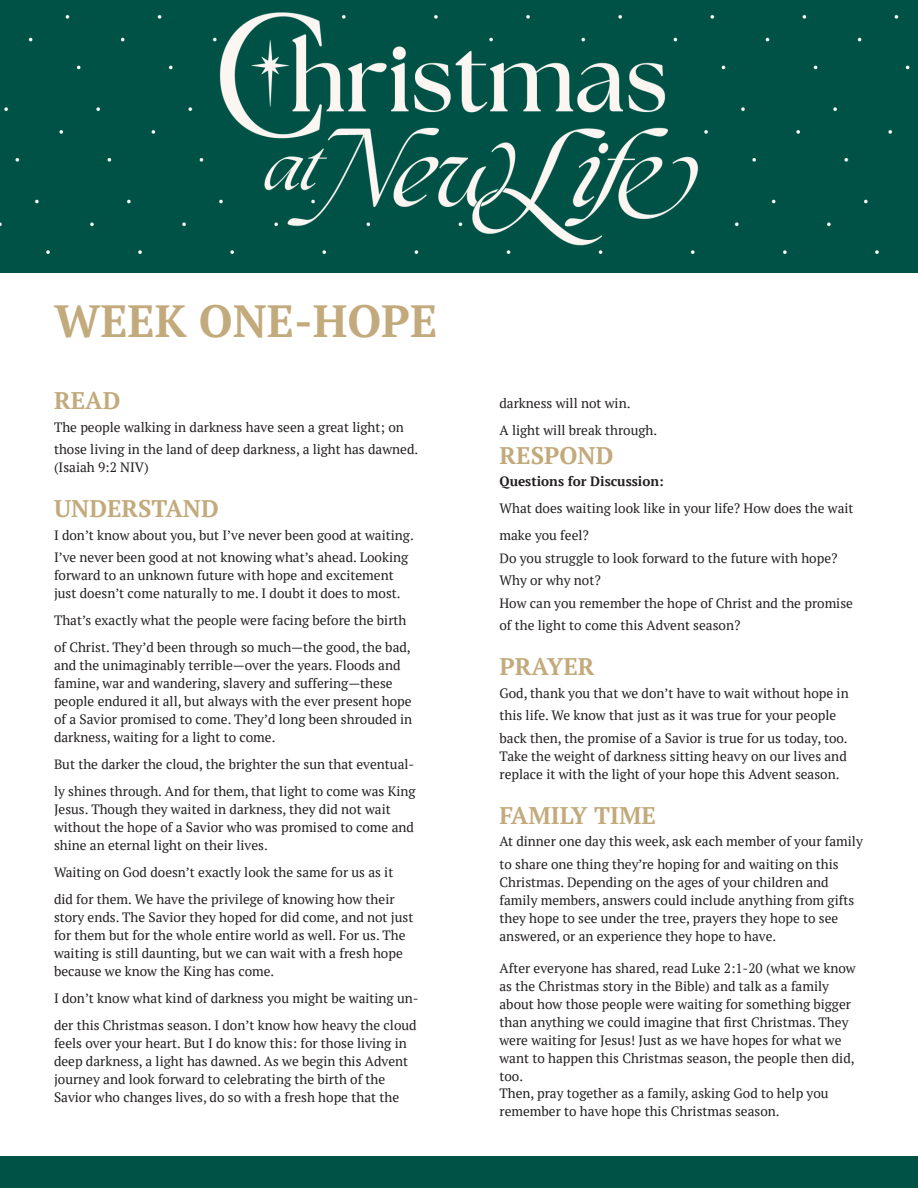
<style>
.page{position:relative;width:918px;height:1188px;background:#fff}
.page>*{position:absolute;margin:0;border:0;box-sizing:border-box;transform-origin:0 0}
.t1{font:700 45px "PT Serif";color:#c2aa7c}
.t2{font:700 24px "PT Serif";color:#c2aa7c}
.t3{font:13.5px/18px "PT Serif";color:#231f20}
.t4{font:700 13.5px "PT Serif";color:#231f20}
</style>
<div class="page">
<div style="left:0;top:1156px;width:918px;height:32px;background:#005246"></div>
<img style="left:0;top:0;width:918px;height:273px">
<p class="t1" style="left:54px;top:292px;width:385px">WEEK ONE-HOPE</p>
<p class="t2" style="left:54px;top:385px;width:68px">READ</p>
<p class="t3" style="left:54px;top:415px;width:366px;line-height:22.5px">The people walking in darkness have seen a great light; on those living in the land of deep darkness, a light has dawned.</p>
<p class="t3" style="left:54px;top:458px;width:96px">(Isaiah 9:2 NIV)</p>
<p class="t2" style="left:54px;top:493px;width:166px">UNDERSTAND</p>
<p class="t3" style="left:54px;top:523px;width:361px;line-height:22.5px">I don’t know about you, but I’ve never been good at waiting.<br>I’ve never been good at not knowing what’s ahead. Looking</p>
<p class="t3" style="left:54px;top:566px;width:348px">forward to an unknown future with hope and excitement just doesn’t come naturally to me. I doubt it does to most.</p>
<p class="t3" style="left:54px;top:607px;width:358px;line-height:27px">That’s exactly what the people were facing before the birth of Christ. They’d been through so much—the good, the bad,</p>
<p class="t3" style="left:54px;top:656px;width:360px">and the unimaginably terrible—over the years. Floods and famine, war and wandering, slavery and suffering—these people endured it all, but always with the ever present hope of a Savior promised to come. They’d long been shrouded in darkness, waiting for a light to come.</p>
<p class="t3" style="left:54px;top:751px;width:363px;line-height:27px">But the darker the cloud, the brighter the sun that eventual&shy;ly shines through. And for them, that light to come was King</p>
<p class="t3" style="left:54px;top:800px;width:362px">Jesus. Though they waited in darkness, they did not wait without the hope of a Savior who was promised to come and shine an eternal light on their lives.</p>
<p class="t3" style="left:54px;top:859px;width:342px;line-height:27px">Waiting on God doesn’t exactly look the same for us as it did for them. We have the privilege of knowing how their</p>
<p class="t3" style="left:54px;top:908px;width:361px">story ends. The Savior they hoped for did come, and not just for them but for the whole entire world as well. For us. The waiting is still daunting, but we can wait with a fresh hope because we know the King has come.</p>
<p class="t3" style="left:54px;top:985px;width:366px;line-height:27px">I don’t know what kind of darkness you might be waiting un&shy;der this Christmas season. I don’t know how heavy the cloud</p>
<p class="t3" style="left:54px;top:1034px;width:356px;text-align:justify">feels over your heart. But I do know this: for those living in deep darkness, a light has dawned. As we begin this Advent journey and look forward to celebrating the birth of the</p>
<p class="t3" style="left:54px;top:1088px;width:347px">Savior who changes lives, do so with a fresh hope that the</p>
<p class="t3" style="left:500px;top:394px;width:132px">darkness will not win.</p>
<p class="t3" style="left:500px;top:421px;width:159px">A light will break through.</p>
<p class="t2" style="left:500px;top:440px;width:115px">RESPOND</p>
<p class="t4" style="left:500px;top:473px;width:166px">Questions for Discussion:</p>
<p class="t3" style="left:500px;top:495px;width:356px;line-height:27px">What does waiting look like in your life? How does the wait make you feel?</p>
<p class="t3" style="left:500px;top:547px;width:340px;line-height:22.5px">Do you struggle to look forward to the future with hope?<br>Why or why not?</p>
<p class="t3" style="left:500px;top:592px;width:355px;line-height:22.5px">How can you remember the hope of Christ and the promise of the light to come this Advent season?</p>
<p class="t2" style="left:500px;top:651px;width:97px">PRAYER</p>
<p class="t3" style="left:500px;top:682px;width:351px;line-height:22.5px">God, thank you that we don’t have to wait without hope in this life. We know that just as it was true for your people back then, the promise of a Savior is true for us today, too.</p>
<p class="t3" style="left:500px;top:747px;width:349px">Take the weight of darkness sitting heavy on our lives and replace it with the light of your hope this Advent season.</p>
<p class="t2" style="left:500px;top:800px;width:158px">FAMILY TIME</p>
<p class="t3" style="left:500px;top:830px;width:365px;line-height:22.5px">At dinner one day this week, ask each member of your family to share one thing they’re hoping for and waiting on this</p>
<p class="t3" style="left:500px;top:873px;width:356px">Christmas. Depending on the ages of your children and family members, answers could include anything from gifts they hope to see under the tree, prayers they hope to see answered, or an experience they hope to have.</p>
<p class="t3" style="left:500px;top:959px;width:358px">After everyone has shared, read Luke 2:1-20 (what we know as the Christmas story in the Bible) and talk as a family about how those people were waiting for something bigger than anything we could imagine that first Christmas. They were waiting for Jesus! Just as we have hopes for what we want to happen this Christmas season, the people then did, too.</p>
<p class="t3" style="left:500px;top:1084px;width:331px">Then, pray together as a family, asking God to help you remember to have hope this Christmas season.</p>
</div>
